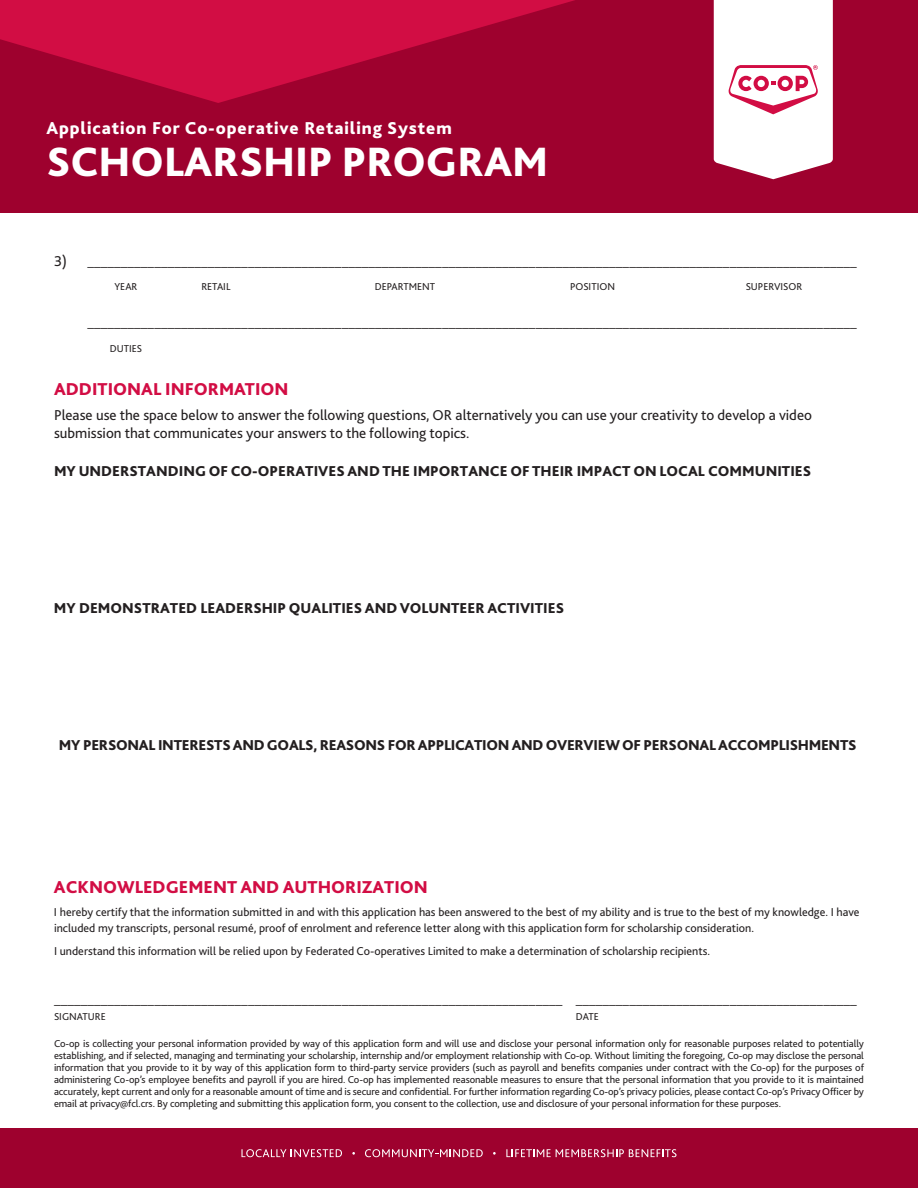
<style>
.page{position:relative;width:918px;height:1188px;background:#fff}
.page>*{position:absolute;margin:0;border:0;box-sizing:border-box;transform-origin:0 0}
.t1{font:800 42.9px "Bliss 2";color:#fff}
.body{font:800 18px "Bliss 2";color:#d20d44}
.t2{font:800 18px "Bliss 2";letter-spacing:.05em;color:#fff}
.body-2{font:15px/18px "Bliss 2";color:#231f20}
.body-3{font:800 15px "Bliss 2";color:#231f20}
.body-4{font:800 15px "Bliss 2";letter-spacing:-.02em;color:#231f20}
.body-5{font:12px/16.2px "Bliss 2";color:#231f20}
.body-6{font:10.5px/12px "Bliss 2";letter-spacing:-.01em;color:#231f20;text-align:justify}
.little_bold_copy{font:10.5px "Bliss 2";color:#231f20}
</style>
<div class="page">
<div style="left:0;top:1128px;width:918px;height:60px;background:#9e012e"></div>
<svg style="left:0;top:0;width:918px;height:212px;background:#a80332"></svg>
<svg style="left:714px;top:0;width:119px;height:179px"></svg>
<svg style="left:241px;top:1149px;width:101px;height:8px"></svg>
<svg style="left:365px;top:1149px;width:118px;height:8px"></svg>
<svg style="left:506px;top:1149px;width:171px;height:8px"></svg>
<h2 class="t2" style="left:46px;top:117px;width:407px">Application For Co-operative Retailing System</h2>
<h1 class="t1" style="left:46px;top:135px;width:503px">SCHOLARSHIP PROGRAM</h1>
<p class="body-2" style="left:54px;top:252px;width:804px">3) ___________________________________________________________________________________________________________________</p>
<p class="body-6" style="left:115px;top:281px;width:24px">YEAR</p>
<p class="body-6" style="left:201px;top:281px;width:31px">RETAIL</p>
<p class="body-6" style="left:375px;top:281px;width:62px">DEPARTMENT</p>
<p class="body-6" style="left:570px;top:281px;width:46px">POSITION</p>
<p class="body-6" style="left:746px;top:281px;width:58px">SUPERVISOR</p>
<p class="body-2" style="left:87px;top:313px;width:771px">___________________________________________________________________________________________________________________</p>
<p class="body-6" style="left:110px;top:342px;width:34px">DUTIES</p>
<p class="body" style="left:54px;top:378px;width:236px">ADDITIONAL INFORMATION</p>
<p class="body-2" style="left:54px;top:406px;width:760px">Please use the space below to answer the following questions, OR alternatively you can use your creativity to develop a video submission that communicates your answers to the following topics.</p>
<p class="body-3" style="left:54px;top:462px;width:759px">MY UNDERSTANDING OF CO-OPERATIVES AND THE IMPORTANCE OF THEIR IMPACT ON LOCAL COMMUNITIES</p>
<p class="body-3" style="left:54px;top:599px;width:512px">MY DEMONSTRATED LEADERSHIP QUALITIES AND VOLUNTEER ACTIVITIES</p>
<p class="body-4" style="left:59px;top:736px;width:799px">MY PERSONAL INTERESTS AND GOALS, REASONS FOR APPLICATION AND OVERVIEW OF PERSONAL ACCOMPLISHMENTS</p>
<p class="body" style="left:54px;top:876px;width:375px">ACKNOWLEDGEMENT AND AUTHORIZATION</p>
<p class="body-5" style="left:54px;top:904px;width:807px">I hereby certify that the information submitted in and with this application has been answered to the best of my ability and is true to the best of my knowledge. I have included my transcripts, personal resumé, proof of enrolment and reference letter along with this application form for scholarship consideration.</p>
<p class="body-5" style="left:54px;top:943px;width:658px">I understand this information will be relied upon by Federated Co-operatives Limited to make a determination of scholarship recipients.</p>
<p class="body-2" style="left:54px;top:990px;width:804px">____________________________________________________________________________ __________________________________________</p>
<p class="little_bold_copy" style="left:54px;top:1010px;width:53px">SIGNATURE</p>
<p class="little_bold_copy" style="left:576px;top:1010px;width:24px">DATE</p>
<p class="body-6" style="left:54px;top:1038px;width:812px">Co-op is collecting your personal information provided by way of this application form and will use and disclose your personal information only for reasonable purposes related to potentially establishing, and if selected, managing and terminating your scholarship, internship and/or employment relationship with Co-op. Without limiting the foregoing, Co-op may disclose the personal information that you provide to it by way of this application form to third-party service providers (such as payroll and benefits companies under contract with the Co-op) for the purposes of administering Co-op’s employee benefits and payroll if you are hired. Co-op has implemented reasonable measures to ensure that the personal information that you provide to it is maintained accurately, kept current and only for a reasonable amount of time and is secure and confidential. For further information regarding Co-op’s privacy policies, please contact Co-op’s Privacy Officer by email at privacy@fcl.crs. By completing and submitting this application form, you consent to the collection, use and disclosure of your personal information for these purposes.</p>
</div>
